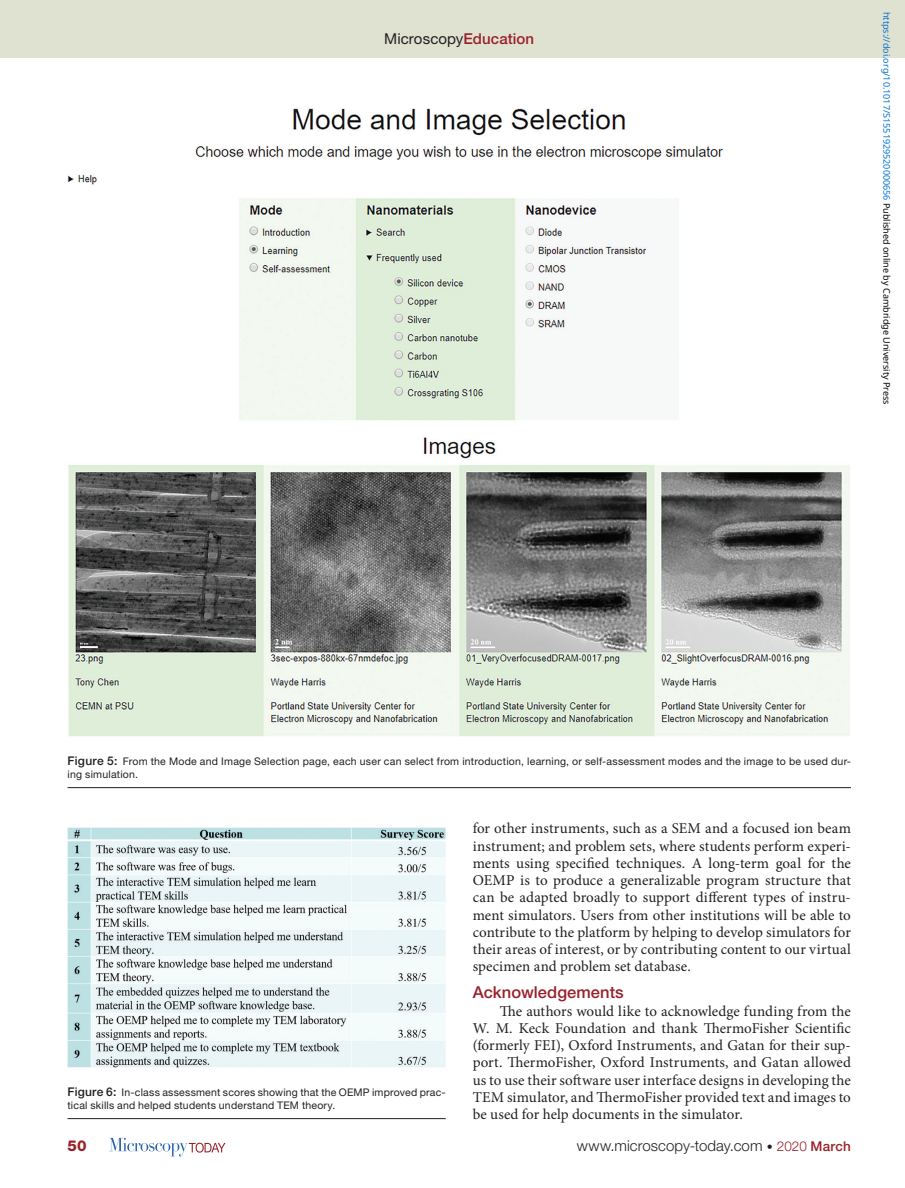
<style>
.page{position:relative;width:905px;height:1188px;background:#fff}
.page>*{position:absolute;margin:0;border:0;box-sizing:border-box;transform-origin:0 0}
.t1{font:500 16.5px "Helvetica Neue LT Std";letter-spacing:.005em;color:#98212a}
.t2{font:15px/17.2px "Minion Pro";letter-spacing:.005em;color:#231f20;text-align:justify}
.t3{font:300 15px "Helvetica Neue LT Std";letter-spacing:.005em;color:#231f20}
.t4{font:15px "Helvetica Neue LT Std";letter-spacing:.005em;color:#231f20}
.t5{font:800 15px "Helvetica Neue LT Std";color:#98212a}
.t6{font:10.5px/13.5px "Helvetica Neue LT Std";letter-spacing:.02em;color:#231f20}
.t7{font:9px "Noto Sans";color:#0172cf}
.s1{font-weight:500;color:#98212a}
.s2{color:#000}
.s3{font-weight:500;font-size:12px}
.s4{font-size:12px}
.s5{font-size:13.5px;color:#98212a}
.s6{font-weight:500;font-size:13.5px;color:#98212a}
</style>
<div class="page">
<div style="left:0;top:0;width:904px;height:58px;background:#e0e2d1"></div>
<svg style="left:109px;top:1138px;width:116px;height:18px"></svg>
<hr style="left:68px;top:1118px;width:378px;height:1px;background:#231f20">
<img style="left:68px;top:828px;width:378px;height:239px">
<hr style="left:68px;top:787px;width:782px;height:1px;background:#231f20">
<img style="left:68px;top:108px;width:782px;height:628px">
<p class="t4" style="left:384px;top:30px;width:151px">Microscopy<span class="s1">Education</span></p>
<p class="t7" style="left:893px;top:12px;width:394px;rotate:90deg">https://doi.org/10.1017/S1551929520000656 <span class="s2">Published online by Cambridge University Press</span></p>
<p class="t6" style="left:68px;top:754px;width:785px"><span class="s3">Figure 5:</span> From the Mode and Image Selection page, each user can select from introduction, learning, or self-assessment modes and the image to be used dur&shy;ing simulation.</p>
<p class="t6" style="left:68px;top:1085px;width:380px"><span class="s3">Figure 6:</span> In-class assessment scores showing that the OEMP improved prac&shy;tical skills and helped students understand TEM theory.</p>
<p class="t2" style="left:472px;top:820px;width:380px">for other instruments, such as a SEM and a focused ion beam instrument; and problem sets, where students perform experi&shy;ments using specified techniques. A long-term goal for the OEMP is to produce a generalizable program structure that can be adapted broadly to support different types of instru&shy;ment simulators. Users from other institutions will be able to contribute to the platform by helping to develop simulators for their areas of interest, or by contributing content to our virtual specimen and problem set database.</p>
<p class="t1" style="left:472px;top:983px;width:153px">Acknowledgements</p>
<p class="t2" style="left:472px;top:1002px;width:380px;text-indent:27px">The authors would like to acknowledge funding from the W. M. Keck Foundation and thank ThermoFisher Scientific (formerly FEI), Oxford Instruments, and Gatan for their sup&shy;port. ThermoFisher, Oxford Instruments, and Gatan allowed us to use their software user interface designs in developing the TEM simulator, and ThermoFisher provided text and images to be used for help documents in the simulator.</p>
<p class="t5" style="left:68px;top:1137px;width:21px">50</p>
<p class="t3" style="left:577px;top:1137px;width:275px">www.microscopy-today.com <span class="s4">•</span> <span class="s5">2020</span> <span class="s6">March</span></p>
</div>
